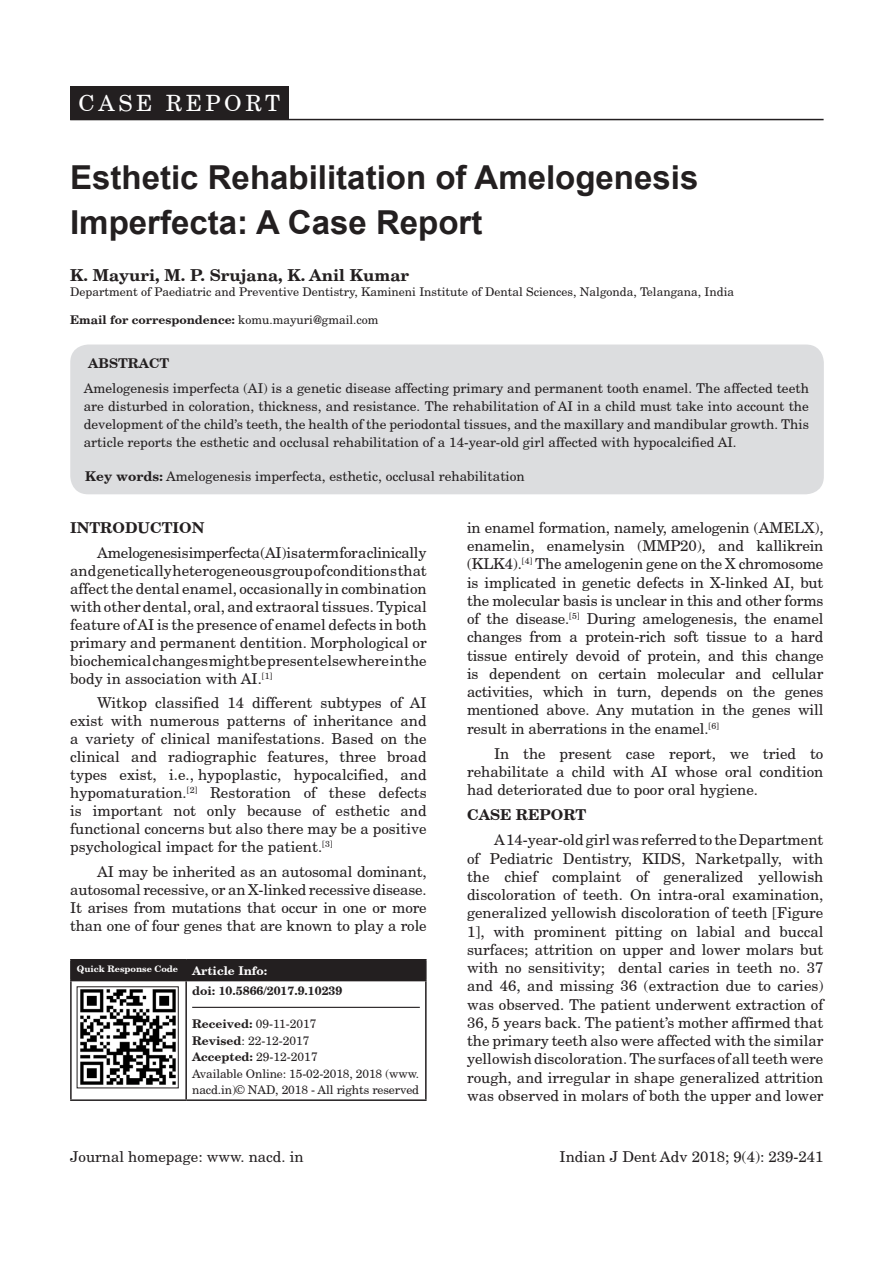
<style>
.page{position:relative;width:894px;height:1263px;background:#fff}
.page>*{position:absolute;margin:0;border:0;box-sizing:border-box;transform-origin:0 0}
.AT{font:700 33px/45px "Arial";color:#231f20}
.AH{font:22.5px "New Century Schlbk";letter-spacing:.16em;color:#fff}
.AU{font:700 16.5px "New Century Schlbk";color:#231f20}
.TX{font:15px/18.3px "New Century Schlbk";color:#231f20;text-align:justify}
.FN_JURN{font:15px "New Century Schlbk";color:#231f20}
.t1{font:700 15px "New Century Schlbk";color:#231f20}
.ABS{font:13.5px/18px "New Century Schlbk";color:#231f20;text-align:justify}
.KWD{font:13.5px "New Century Schlbk";color:#231f20}
.ABSH{font:700 13.5px "New Century Schlbk";color:#231f20}
.ART_Info{font:12px/16.5px "New Century Schlbk";letter-spacing:-.01em;color:#231f20}
.AFF{font:12px "New Century Schlbk";color:#231f20}
.ADD{font:700 12px "New Century Schlbk";color:#231f20}
.DOI{font:700 12px "New Century Schlbk";color:#231f20}
.ART_Info-2{font:700 12px "New Century Schlbk";color:#fff}
.QR{font:700 9px "New Century Schlbk";color:#fff}
.s1{font-weight:400}
.s2{font-weight:700}
</style>
<div class="page">
<hr style="left:70px;top:119px;width:753px;height:1px;background:#231f20">
<div style="left:70px;top:344px;width:753px;height:150px;background:#dcdddf;border-radius:18px"></div>
<div style="left:70px;top:86px;width:219px;height:33px;background:#231f20"></div>
<hr style="left:70px;top:979px;width:116px;height:2px;background:#231f20">
<hr style="left:186px;top:979px;width:240px;height:2px;background:#231f20">
<div style="left:70px;top:959px;width:356px;height:21px;background:#231f20"></div>
<hr style="left:70px;top:981px;width:2px;height:118px;background:#231f20">
<hr style="left:185px;top:981px;width:2px;height:118px;background:#231f20">
<hr style="left:425px;top:981px;width:1px;height:118px;background:#231f20">
<hr style="left:70px;top:1099px;width:116px;height:2px;background:#231f20">
<hr style="left:186px;top:1099px;width:240px;height:2px;background:#231f20">
<img style="left:80px;top:989px;width:96px;height:96px">
<hr style="left:192px;top:1006px;width:227px;height:2px;background:#231f20">
<p class="AH" style="left:79px;top:89px;width:203px">CASE REPORT</p>
<p class="AT" style="left:70px;top:156px;width:629px">Esthetic Rehabilitation of Amelogenesis<br>Imperfecta: A Case Report</p>
<p class="AU" style="left:70px;top:264px;width:340px">K. Mayuri, M. P. Srujana, K. Anil Kumar</p>
<p class="AFF" style="left:70px;top:284px;width:665px">Department of Paediatric and Preventive Dentistry, Kamineni Institute of Dental Sciences, Nalgonda, Telangana, India</p>
<p class="ADD" style="left:70px;top:312px;width:310px">Email for correspondence: <span class="s1">komu.mayuri@gmail.com</span></p>
<p class="ABSH" style="left:88px;top:354px;width:83px">ABSTRACT</p>
<p class="ABS" style="left:84px;top:378px;width:726px">Amelogenesis imperfecta (AI) is a genetic disease affecting primary and permanent tooth enamel. The affected teeth are disturbed in coloration, thickness, and resistance. The rehabilitation of AI in a child must take into account the development of the child’s teeth, the health of the periodontal tissues, and the maxillary and mandibular growth. This article reports the esthetic and occlusal rehabilitation of a 14-year-old girl affected with hypocalcified AI.</p>
<p class="KWD" style="left:85px;top:467px;width:441px"><span class="s2">Key words:</span> Amelogenesis imperfecta, esthetic, occlusal rehabilitation</p>
<h1 class="t1" style="left:70px;top:518px;width:135px">INTRODUCTION</h1>
<p class="TX" style="left:70px;top:543px;width:358px;text-indent:27px">Amelogenesis imperfecta (AI) is a term for a clinically and genetically heterogeneous group of conditions that affect the dental enamel, occasionally in combination with other dental, oral, and extraoral tissues. Typical feature of AI is the presence of enamel defects in both primary and permanent dentition. Morphological or biochemical changes might be present elsewhere in the body in association with AI.<sup>[1]</sup></p>
<p class="TX" style="left:70px;top:693px;width:358px;text-indent:27px">Witkop classified 14 different subtypes of AI exist with numerous patterns of inheritance and a variety of clinical manifestations. Based on the clinical and radiographic features, three broad types exist, i.e., hypoplastic, hypocalcified, and hypomaturation.<sup>[2]</sup> Restoration of these defects is important not only because of esthetic and functional concerns but also there may be a positive psychological impact for the patient.<sup>[3]</sup></p>
<p class="TX" style="left:70px;top:862px;width:358px;text-indent:27px">AI may be inherited as an autosomal dominant, autosomal recessive, or an X-linked recessive disease.<br>It arises from mutations that occur in one or more than one of four genes that are known to play a role</p>
<p class="TX" style="left:467px;top:518px;width:358px">in enamel formation, namely, amelogenin (AMELX), enamelin, enamelysin (MMP20), and kallikrein (KLK4).<sup>[4]</sup> The amelogenin gene on the X chromosome is implicated in genetic defects in X-linked AI, but the molecular basis is unclear in this and other forms of the disease.<sup>[5]</sup> During amelogenesis, the enamel changes from a protein-rich soft tissue to a hard tissue entirely devoid of protein, and this change is dependent on certain molecular and cellular activities, which in turn, depends on the genes mentioned above. Any mutation in the genes will result in aberrations in the enamel.<sup>[6]</sup></p>
<p class="TX" style="left:467px;top:744px;width:358px;text-indent:27px">In the present case report, we tried to rehabilitate a child with AI whose oral condition had deteriorated due to poor oral hygiene.</p>
<h1 class="t1" style="left:467px;top:805px;width:121px">CASE REPORT</h1>
<p class="TX" style="left:467px;top:830px;width:358px;text-indent:27px">A 14-year-old girl was referred to the Department of Pediatric Dentistry, KIDS, Narketpally, with the chief complaint of generalized yellowish discoloration of teeth. On intra-oral examination, generalized yellowish discoloration of teeth [Figure 1], with prominent pitting on labial and buccal surfaces; attrition on upper and lower molars but with no sensitivity; dental caries in teeth no. 37 and 46, and missing 36 (extraction due to caries) was observed. The patient underwent extraction of 36, 5 years back. The patient’s mother affirmed that the primary teeth also were affected with the similar yellowish discoloration. The surfaces of all teeth were rough, and irregular in shape generalized attrition was observed in molars of both the upper and lower</p>
<p class="QR" style="left:77px;top:963px;width:103px">Quick Response Code</p>
<p class="ART_Info-2" style="left:192px;top:962px;width:76px">Article Info:</p>
<p class="DOI" style="left:192px;top:983px;width:152px">doi: 10.5866/2017.9.10239</p>
<p class="ART_Info" style="left:192px;top:1015px;width:228px"><span class="s2">Received:</span> 09-11-2017<br><span class="s2">Revised</span>: 22-12-2017<br><span class="s2">Accepted:</span> 29-12-2017<br>Available Online: 15-02-2018, 2018 (www. nacd.in)© NAD, 2018 - All rights reserved</p>
<p class="FN_JURN" style="left:70px;top:1147px;width:235px">Journal homepage: www. nacd. in</p>
<p class="FN_JURN" style="left:559px;top:1147px;width:265px">Indian J Dent Adv 2018; 9(4): 239-241</p>
</div>
